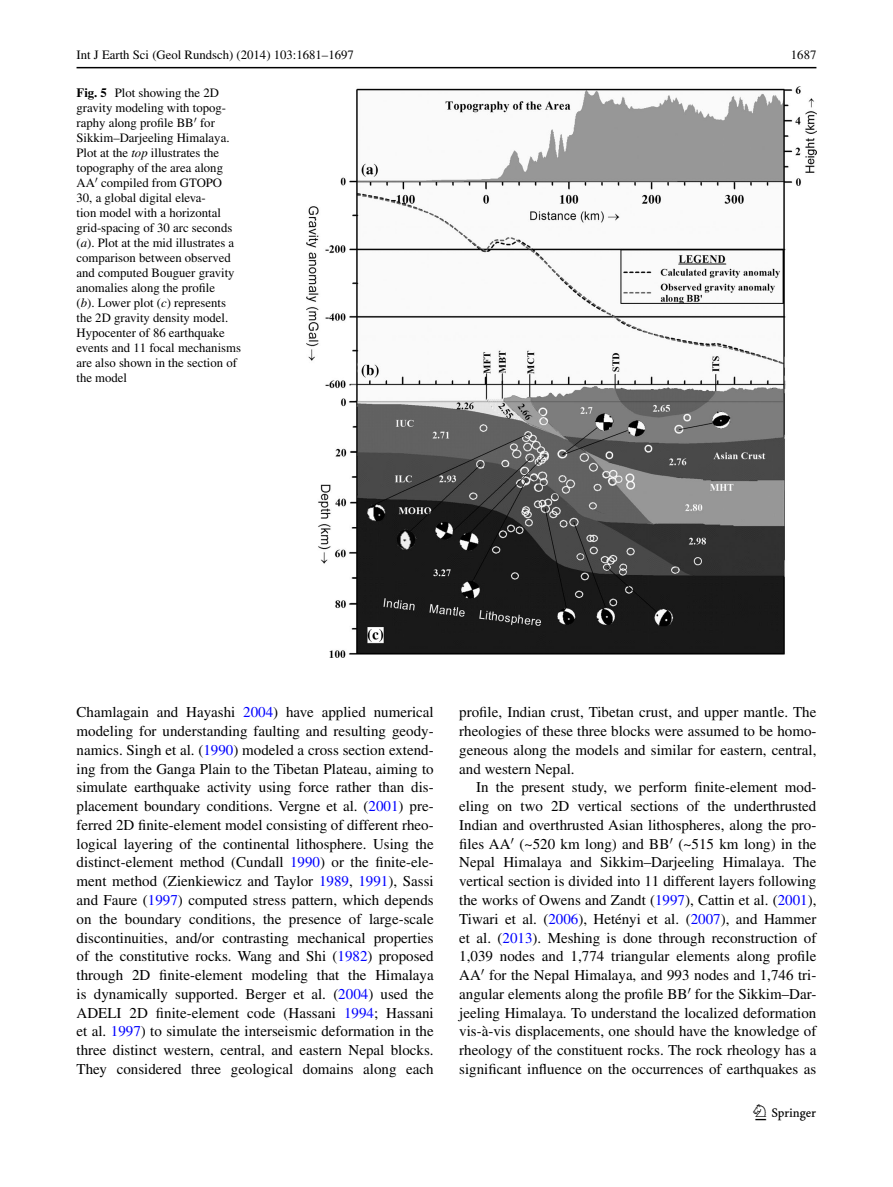
<style>
.page{position:relative;width:893px;height:1187px;background:#fff}
.page>*{position:absolute;margin:0;border:0;box-sizing:border-box;transform-origin:0 0}
.t1{font:22.5px "Springnew";color:#000}
.t2{font:15px/18.8px "Times";color:#000;text-align:justify}
.t3{font:12.75px/15px "Times";color:#000}
.s1{font-weight:700}
.s2{font-style:italic}
.s3{color:#00f}
</style>
<div class="page">
<hr style="left:77px;top:67px;width:739px;height:1px;background:#000">
<img style="left:306px;top:87px;width:510px;height:570px">
<p class="t3" style="left:77px;top:48px;width:279px">Int J Earth Sci (Geol Rundsch) (2014) 103:1681–1697</p>
<p class="t3" style="left:791px;top:48px;width:27px">1687</p>
<p class="t3" style="left:77px;top:85px;width:166px"><span class="s1">Fig. 5</span> Plot showing the 2D gravity modeling with topog&shy;raphy along profile BB for<br>Sikkim–Darjeeling Himalaya.<br>Plot at the <span class="s2">top</span> illustrates the topography of the area along<br>AA compiled from GTOPO<br>30, a global digital eleva-<br>tion model with a horizontal grid-spacing of 30 arc seconds (<span class="s2">a</span>). Plot at the mid illustrates a comparison between observed and computed Bouguer gravity anomalies along the profile<br>(<span class="s2">b</span>). Lower plot (<span class="s2">c</span>) represents the 2D gravity density model.<br>Hypocenter of 86 earthquake events and 11 focal mechanisms are also shown in the section of the model</p>
<p class="t2" style="left:77px;top:702px;width:359px">Chamlagain and Hayashi <span class="s3">2004</span>) have applied numerical modeling for understanding faulting and resulting geody&shy;namics. Singh et al. (<span class="s3">1990</span>) modeled a cross section extend&shy;ing from the Ganga Plain to the Tibetan Plateau, aiming to simulate earthquake activity using force rather than dis&shy;placement boundary conditions. Vergne et al. (<span class="s3">2001</span>) pre&shy;ferred 2D finite-element model consisting of different rheo&shy;logical layering of the continental lithosphere. Using the distinct-element method (Cundall <span class="s3">1990</span>) or the finite-ele&shy;ment method (Zienkiewicz and Taylor <span class="s3">1989</span>, <span class="s3">1991</span>), Sassi and Faure (<span class="s3">1997</span>) computed stress pattern, which depends on the boundary conditions, the presence of large-scale discontinuities, and/or contrasting mechanical properties of the constitutive rocks. Wang and Shi (<span class="s3">1982</span>) proposed through 2D finite-element modeling that the Himalaya is dynamically supported. Berger et al. (<span class="s3">2004</span>) used the ADELI 2D finite-element code (Hassani <span class="s3">1994</span>; Hassani et al. <span class="s3">1997</span>) to simulate the interseismic deformation in the three distinct western, central, and eastern Nepal blocks.<br>They considered three geological domains along each</p>
<p class="t2" style="left:459px;top:702px;width:359px">profile, Indian crust, Tibetan crust, and upper mantle. The rheologies of these three blocks were assumed to be homo&shy;geneous along the models and similar for eastern, central, and western Nepal.</p>
<p class="t2" style="left:459px;top:777px;width:359px;text-indent:17px">In the present study, we perform finite-element mod&shy;eling on two 2D vertical sections of the underthrusted Indian and overthrusted Asian lithospheres, along the pro&shy;files AA</p>
<p class="t2" style="left:459px;top:834px;width:359px;text-indent:60px">(~520 km long) and BB (~515 km long) in the Nepal Himalaya and Sikkim–Darjeeling Himalaya. The vertical section is divided into 11 different layers following the works of Owens and Zandt (<span class="s3">1997</span>), Cattin et al. (<span class="s3">2001</span>), Tiwari et al. (<span class="s3">2006</span>), Hetényi et al. (<span class="s3">2007</span>), and Hammer et al. (<span class="s3">2013</span>). Meshing is done through reconstruction of 1,039 nodes and 1,774 triangular elements along profile AA</p>
<p class="t2" style="left:459px;top:965px;width:359px;text-indent:30px">for the Nepal Himalaya, and 993 nodes and 1,746 tri&shy;angular elements along the profile BB for the Sikkim–Dar&shy;jeeling Himalaya. To understand the localized deformation vis-à-vis displacements, one should have the knowledge of rheology of the constituent rocks. The rock rheology has a significant influence on the occurrences of earthquakes as</p>
<h1 class="t1" style="left:755px;top:1104px;width:62px">1 3</h1>
</div>
